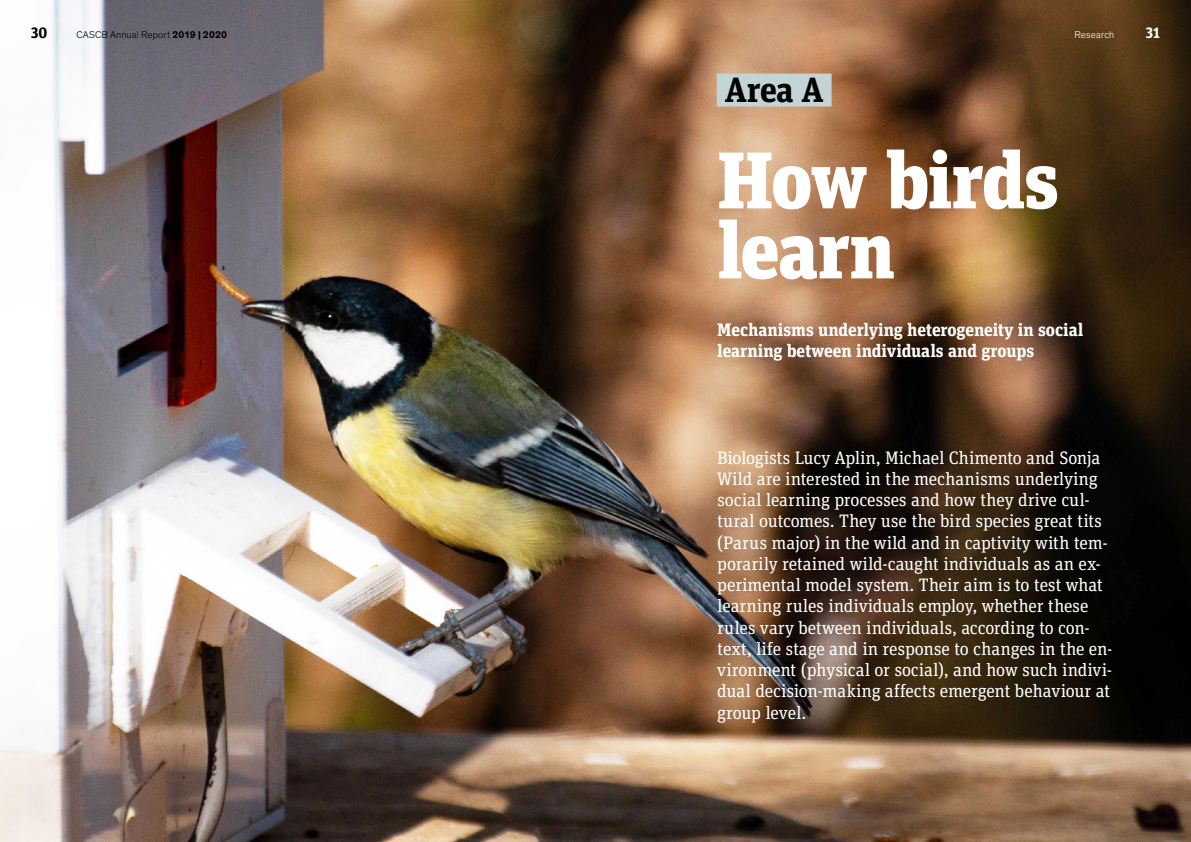
<style>
.page{position:relative;width:1191px;height:842px;background:#fff}
.page>*{position:absolute;margin:0;border:0;box-sizing:border-box;transform-origin:0 0}
.t1{font:900 80px/70px "Unit Slab Pro";letter-spacing:-.02em;color:#fff}
.t2{font:700 35px "Unit Slab Pro";color:#000}
.t3{font:18px/21.3px "Unit Slab Pro";letter-spacing:-.01em;color:#fff}
.t4{font:700 18px/21.3px "Unit Slab Pro";letter-spacing:-.005em;color:#fff}
.t5{font:700 15px "Unit Slab Pro";color:#000}
.t6{font:700 15px "Unit Slab Pro";color:#fff}
.t7{font:300 10px "Theinhardt";letter-spacing:.02em;color:#000}
.t8{font:300 10px "Theinhardt";letter-spacing:.02em;color:#fff}
.s1{font-weight:700}
</style>
<div class="page">
<img style="left:0;top:0;width:1191px;height:842px">
<div style="left:717px;top:74px;width:114px;height:33px;background:#c4d4d5"></div>
<p class="t5" style="left:31px;top:22px;width:18px">30</p>
<p class="t7" style="left:76px;top:29px;width:152px">CASCB Annual Report <span class="s1">2019 | 2020</span></p>
<p class="t8" style="left:1074px;top:29px;width:41px">Research</p>
<p class="t6" style="left:1145px;top:22px;width:16px">31</p>
<h2 class="t2" style="left:725px;top:64px;width:100px">Area A</h2>
<h1 class="t1" style="left:717px;top:140px;width:343px">How birds learn</h1>
<p class="t4" style="left:717px;top:318px;width:368px">Mechanisms underlying heterogeneity in social learning between individuals and groups</p>
<p class="t3" style="left:717px;top:446px;width:397px">Biologists Lucy Aplin, Michael Chimento and Sonja Wild are interested in the mechanisms underlying social learning processes and how they drive cul&shy;tural outcomes. They use the bird species great tits (Parus major) in the wild and in captivity with tem&shy;porarily retained wild-caught individuals as an ex&shy;perimental model system. Their aim is to test what learning rules individuals employ, whether these rules vary between individuals, according to con&shy;text, life stage and in response to changes in the en&shy;vironment (physical or social), and how such indivi&shy;dual decision-making affects emergent behaviour at group level.</p>
</div>
